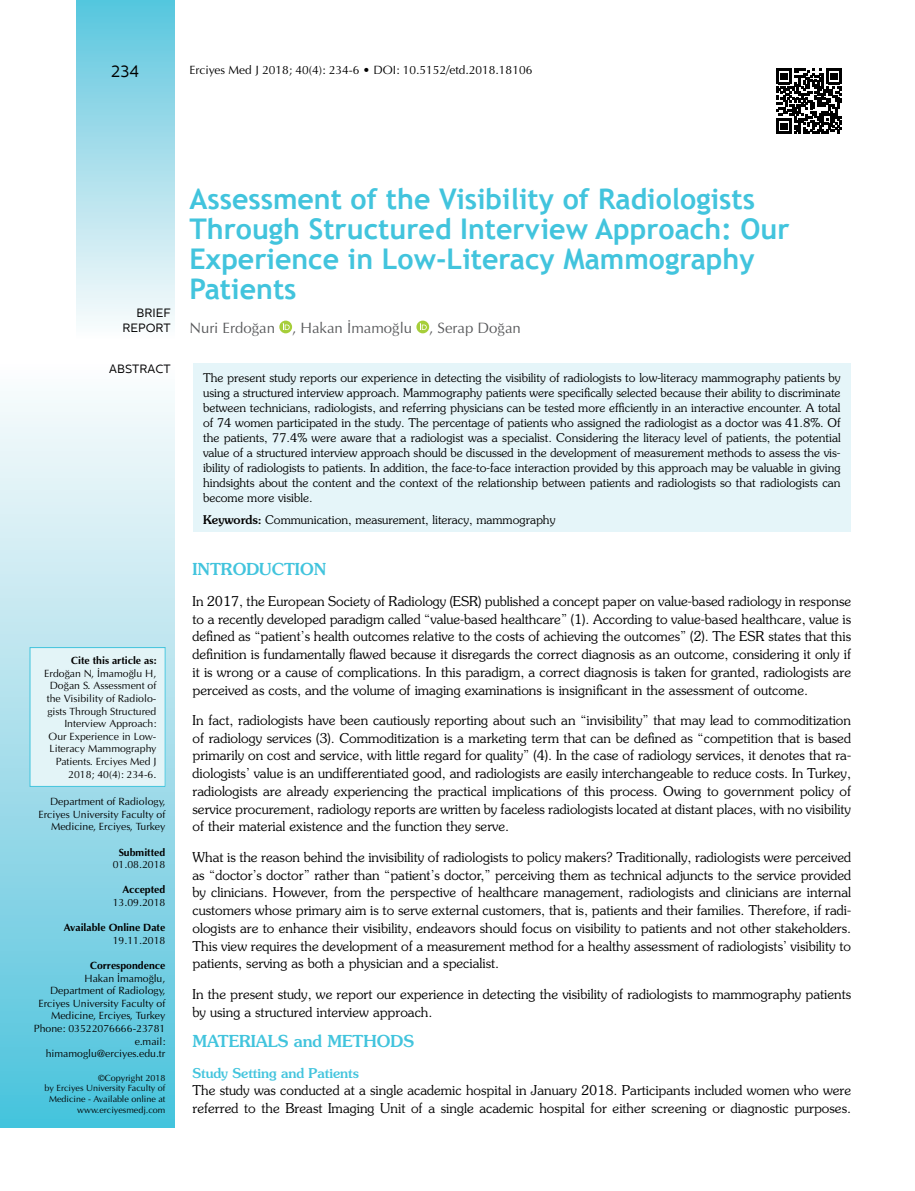
<style>
.page{position:relative;width:915px;height:1191px;background:#fff}
.page>*{position:absolute;margin:0;border:0;box-sizing:border-box;transform-origin:0 0}
.t1{font:700 28.5px/30px "Trebuchet MS";color:#42c4dd}
.t2{font:500 16.5px "Souvenir Std";color:#42c4dd}
.t3{font:16.5px "Centrale Sans";color:#000}
.t4{font:15px "Optima Normal Tr";color:#58595b}
.t5{font:300 13.5px/17.7px "Souvenir Std";color:#000;text-align:justify}
.t6{font:500 13.5px "Souvenir Std";color:#42c4dd}
.t7{font:300 12px/15px "Souvenir Std";color:#000;text-align:justify}
.t8{font:12px "Optima Normal Tr";color:#000}
.t9{font:12px/14.4px "Centrale Sans";color:#000;text-align:right}
.t10{font:10.5px/12.6px "Optima Normal Tr";color:#000;text-align:right}
.t11{font:10.5px "Optima Bold Tr";color:#000}
.t12{font:9px/10.8px "Optima Normal Tr";color:#000;text-align:right}
.s1{font-weight:500}
</style>
<div class="page">
<div style="left:193px;top:364px;width:657px;height:167px;background:#e5f5f9"></div>
<div style="left:76px;top:0;width:98px;height:338px;background:linear-gradient(to bottom,#5ac5dd,#fdfcfc)"></div>
<div style="left:0;top:364px;width:174px;height:763px;background:linear-gradient(to bottom,#fffcfc,#4dc2dc)"></div>
<svg style="left:279px;top:320px;width:13px;height:13px"></svg>
<svg style="left:282px;top:323px;width:7px;height:7px"></svg>
<svg style="left:416px;top:320px;width:13px;height:13px"></svg>
<svg style="left:419px;top:323px;width:7px;height:7px"></svg>
<div style="left:30px;top:647px;width:135px;height:139px;background:#e3f4f7"></div>
<svg style="left:776px;top:69px;width:65px;height:65px"></svg>
<p class="t3" style="left:111px;top:62px;width:29px">234</p>
<p class="t8" style="left:189px;top:62px;width:344px">Erciyes Med J 2018; 40(4): 234-6 • DOI: 10.5152/etd.2018.18106</p>
<p class="t9" style="left:122px;top:306px;width:50px">BRIEF<br>REPORT</p>
<p class="t9" style="left:109px;top:361px;width:63px">ABSTRACT</p>
<p class="t11" style="left:71px;top:654px;width:87px">Cite this article as:</p>
<p class="t10" style="left:44px;top:667px;width:114px">Erdoğan N, İmamoğlu H,<br>Doğan S. Assessment of the Visibility of Radiolo&shy;gists Through Structured<br>Interview Approach:<br>Our Experience in Low-<br>Literacy Mammography<br>Patients. Erciyes Med J<br>2018; 40(4): 234-6.</p>
<p class="t10" style="left:38px;top:795px;width:128px">Department of Radiology,<br>Erciyes University Faculty of<br>Medicine, Erciyes, Turkey</p>
<p class="t11" style="left:119px;top:845px;width:48px">Submitted</p>
<p class="t10" style="left:113px;top:858px;width:54px">01.08.2018</p>
<p class="t11" style="left:122px;top:883px;width:44px">Accepted</p>
<p class="t10" style="left:113px;top:896px;width:54px">13.09.2018</p>
<p class="t11" style="left:64px;top:921px;width:103px">Available Online Date</p>
<p class="t10" style="left:113px;top:934px;width:54px">19.11.2018</p>
<p class="t11" style="left:90px;top:959px;width:77px">Correspondence</p>
<p class="t10" style="left:34px;top:971px;width:133px">Hakan İmamoğlu,<br>Department of Radiology,<br>Erciyes University Faculty of<br>Medicine, Erciyes, Turkey<br>Phone: 03522076666-23781 e.mail: himamoglu@erciyes.edu.tr</p>
<p class="t12" style="left:45px;top:1072px;width:122px">©Copyright 2018<br>by Erciyes University Faculty of<br>Medicine - Available online at www.erciyesmedj.com</p>
<h1 class="t1" style="left:189px;top:184px;width:601px">Assessment of the Visibility of Radiologists Through Structured Interview Approach: Our Experience in Low-Literacy Mammography Patients</h1>
<p class="t4" style="left:189px;top:319px;width:333px">Nuri Erdoğan , Hakan İmamoğlu , Serap Doğan</p>
<p class="t7" style="left:203px;top:370px;width:639px">The present study reports our experience in detecting the visibility of radiologists to low-literacy mammography patients by using a structured interview approach. Mammography patients were specifically selected because their ability to discriminate between technicians, radiologists, and referring physicians can be tested more efficiently in an interactive encounter. A total of 74 women participated in the study. The percentage of patients who assigned the radiologist as a doctor was 41.8%. Of the patients, 77.4% were aware that a radiologist was a specialist. Considering the literacy level of patients, the potential value of a structured interview approach should be discussed in the development of measurement methods to assess the vis&shy;ibility of radiologists to patients. In addition, the face-to-face interaction provided by this approach may be valuable in giving hindsights about the content and the context of the relationship between patients and radiologists so that radiologists can become more visible.</p>
<p class="t7" style="left:203px;top:512px;width:354px"><span class="s1">Keywords:</span> Communication, measurement, literacy, mammography</p>
<p class="t2" style="left:192px;top:559px;width:135px">INTRODUCTION</p>
<p class="t5" style="left:192px;top:592px;width:660px">In 2017, the European Society of Radiology (ESR) published a concept paper on value-based radiology in response to a recently developed paradigm called “value-based healthcare” (1). According to value-based healthcare, value is defined as “patient’s health outcomes relative to the costs of achieving the outcomes” (2). The ESR states that this definition is fundamentally flawed because it disregards the correct diagnosis as an outcome, considering it only if it is wrong or a cause of complications. In this paradigm, a correct diagnosis is taken for granted, radiologists are perceived as costs, and the volume of imaging examinations is insignificant in the assessment of outcome.</p>
<p class="t5" style="left:192px;top:711px;width:660px">In fact, radiologists have been cautiously reporting about such an “invisibility” that may lead to commoditization of radiology services (3). Commoditization is a marketing term that can be defined as “competition that is based primarily on cost and service, with little regard for quality” (4). In the case of radiology services, it denotes that ra&shy;diologists’ value is an undifferentiated good, and radiologists are easily interchangeable to reduce costs. In Turkey, radiologists are already experiencing the practical implications of this process. Owing to government policy of service procurement, radiology reports are written by faceless radiologists located at distant places, with no visibility of their material existence and the function they serve.</p>
<p class="t5" style="left:192px;top:848px;width:660px">What is the reason behind the invisibility of radiologists to policy makers? Traditionally, radiologists were perceived as “doctor’s doctor” rather than “patient’s doctor,” perceiving them as technical adjuncts to the service provided by clinicians. However, from the perspective of healthcare management, radiologists and clinicians are internal customers whose primary aim is to serve external customers, that is, patients and their families. Therefore, if radi&shy;ologists are to enhance their visibility, endeavors should focus on visibility to patients and not other stakeholders.<br>This view requires the development of a measurement method for a healthy assessment of radiologists’ visibility to patients, serving as both a physician and a specialist.</p>
<p class="t5" style="left:192px;top:985px;width:660px">In the present study, we report our experience in detecting the visibility of radiologists to mammography patients by using a structured interview approach.</p>
<p class="t2" style="left:192px;top:1031px;width:223px">MATERIALS and METHODS</p>
<p class="t6" style="left:192px;top:1064px;width:168px">Study Setting and Patients</p>
<p class="t5" style="left:192px;top:1081px;width:660px">The study was conducted at a single academic hospital in January 2018. Participants included women who were referred to the Breast Imaging Unit of a single academic hospital for either screening or diagnostic purposes.</p>
</div>
